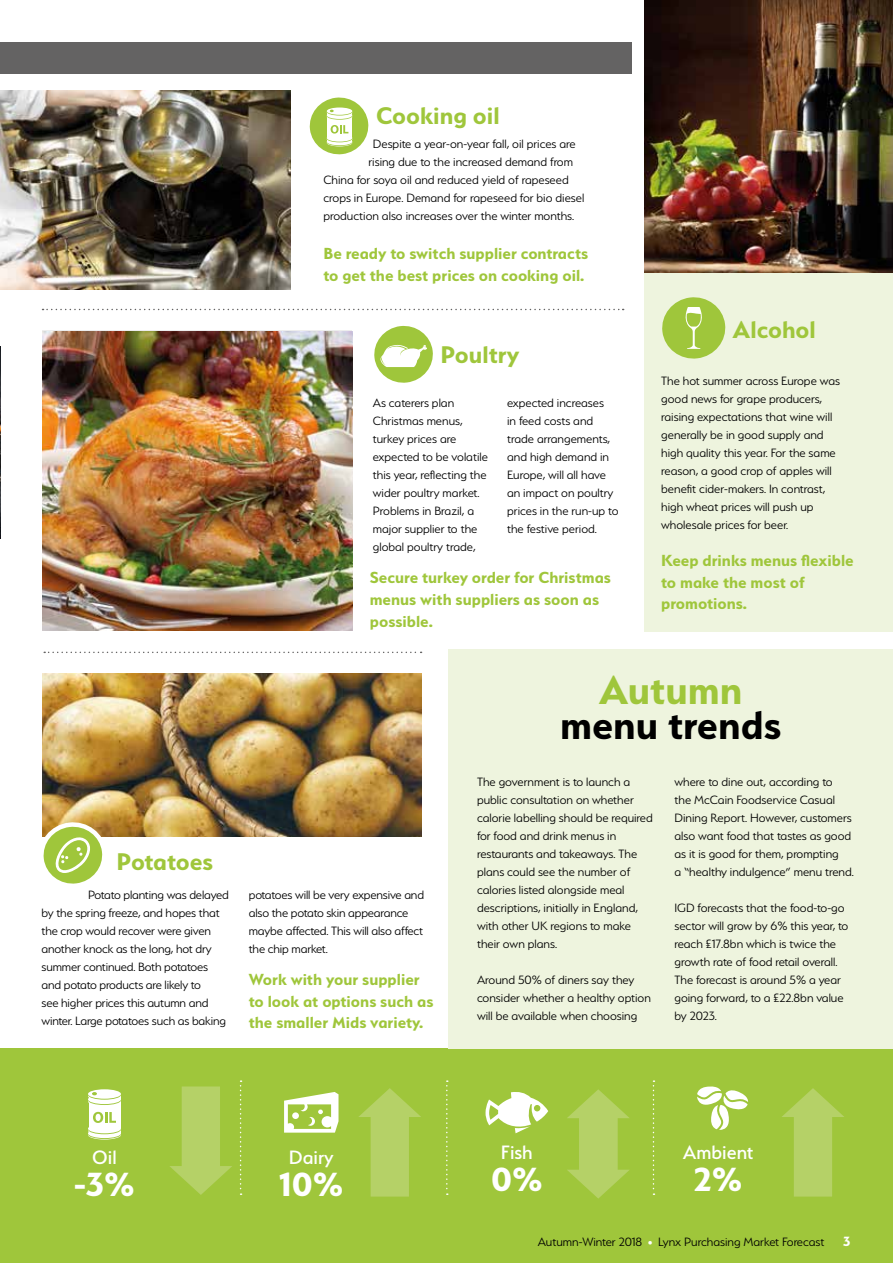
<style>
.page{position:relative;width:893px;height:1263px;background:#fff}
.page>*{position:absolute;margin:0;border:0;box-sizing:border-box;transform-origin:0 0}
.t1{font:700 44.85px "Serenity";color:#000}
.t2{font:700 44.85px "Serenity";color:#9fc63b}
.t3{font:700 37.5px "Serenity";color:#fff}
.t4{font:700 27px "Serenity";color:#9fc63b}
.t5{font:700 27px "Serenity";letter-spacing:-.02em;color:#9fc63b}
.t6{font:500 21.6px "Serenity";color:#fff}
.t7{font:700 18px/21.6px "Serenity";color:#9fc63b}
.t8{font:300 13.5px/18px "Serenity";color:#000}
.s1{font-size:10.5px;color:#fff}
.s2{font-weight:700;font-size:15px;color:#fff}
</style>
<div class="page">
<div style="left:0;top:1225px;width:893px;height:38px;background:#9fc63b"></div>
<img style="left:42px;top:673px;width:379px;height:163px">
<div style="left:644px;top:187px;width:249px;height:444px;background:#eef4de"></div>
<div style="left:0;top:1048px;width:893px;height:177px;background:#9fc63b"></div>
<div style="left:0;top:43px;width:631px;height:31px;background:#646363"></div>
<svg style="left:43px;top:309px;width:581px;height:1px"></svg>
<svg style="left:44px;top:652px;width:378px;height:1px"></svg>
<svg style="left:240px;top:1080px;width:2px;height:115px"></svg>
<svg style="left:446px;top:1080px;width:2px;height:115px"></svg>
<svg style="left:653px;top:1080px;width:1px;height:115px"></svg>
<svg style="left:284px;top:1092px;width:54px;height:40px"></svg>
<svg style="left:485px;top:1092px;width:63px;height:41px"></svg>
<svg style="left:359px;top:1088px;width:62px;height:108px"></svg>
<svg style="left:782px;top:1088px;width:62px;height:108px"></svg>
<svg style="left:170px;top:1086px;width:62px;height:109px"></svg>
<svg style="left:567px;top:1089px;width:62px;height:109px"></svg>
<svg style="left:697px;top:1086px;width:51px;height:44px"></svg>
<div style="left:89px;top:1094px;width:31px;height:40px;background:#fff"></div>
<svg style="left:88px;top:1097px;width:33px;height:9px"></svg>
<svg style="left:88px;top:1095px;width:33px;height:10px"></svg>
<div style="left:88px;top:1095px;width:33px;height:9px;background:#fff;border-radius:50%"></div>
<div style="left:88px;top:1130px;width:33px;height:9px;background:#d1e3a1;border-radius:50%"></div>
<svg style="left:88px;top:1129px;width:33px;height:10px"></svg>
<div style="left:88px;top:1129px;width:33px;height:9px;background:#fff;border-radius:50%"></div>
<svg style="left:88px;top:1126px;width:33px;height:9px"></svg>
<svg style="left:88px;top:1125px;width:33px;height:9px"></svg>
<div style="left:88px;top:1124px;width:33px;height:9px;background:#fff;border-radius:50%"></div>
<div style="left:88px;top:1091px;width:33px;height:10px;background:#fff;border-radius:50%"></div>
<svg style="left:88px;top:1090px;width:33px;height:10px"></svg>
<div style="left:88px;top:1089px;width:33px;height:10px;background:#fff;border-radius:50%"></div>
<svg style="left:92px;top:1092px;width:5px;height:3px"></svg>
<svg style="left:93px;top:1112px;width:23px;height:11px"></svg>
<img style="left:1px;top:90px;width:289px;height:199px">
<img style="left:43px;top:332px;width:309px;height:298px">
<img style="left:644px;top:0;width:249px;height:272px">
<div style="left:448px;top:649px;width:445px;height:399px;background:#eef4de"></div>
<img style="left:0;top:347px;width:1px;height:191px">
<svg style="left:42px;top:823px;width:64px;height:61px"></svg>
<svg style="left:374px;top:325px;width:59px;height:58px"></svg>
<svg style="left:309px;top:97px;width:60px;height:58px"></svg>
<svg style="left:662px;top:297px;width:64px;height:62px"></svg>
<h3 class="t4" style="left:376px;top:100px;width:125px">Cooking oil</h3>
<p class="t8" style="left:373px;top:135px;width:204px">Despite a year-on-year fall, oil prices are</p>
<p class="t8" style="left:368px;top:153px;width:206px">rising due to the increased demand from</p>
<p class="t8" style="left:323px;top:171px;width:247px">China for soya oil and reduced yield of rapeseed</p>
<p class="t8" style="left:323px;top:189px;width:262px">crops in Europe. Demand for rapeseed for bio diesel</p>
<p class="t8" style="left:323px;top:207px;width:252px">production also increases over the winter months.</p>
<h3 class="t7" style="left:323px;top:243px;width:266px">Be ready to switch supplier contracts to get the best prices on cooking oil.</h3>
<h3 class="t4" style="left:440px;top:339px;width:80px">Poultry</h3>
<p class="t8" style="left:373px;top:393px;width:117px">As caterers plan<br>Christmas menus, turkey prices are expected to be volatile this year, reflecting the wider poultry market.<br>Problems in Brazil, a major supplier to the global poultry trade,</p>
<p class="t8" style="left:507px;top:393px;width:113px">expected increases<br>in feed costs and trade arrangements, and high demand in<br>Europe, will all have an impact on poultry prices in the run-up to the festive period.</p>
<h3 class="t7" style="left:370px;top:567px;width:243px">Secure turkey order for Christmas menus with suppliers as soon as possible.</h3>
<h3 class="t4" style="left:733px;top:314px;width:85px">Alcohol</h3>
<p class="t8" style="left:661px;top:371px;width:180px">The hot summer across Europe was good news for grape producers, raising expectations that wine will generally be in good supply and high quality this year. For the same reason, a good crop of apples will benefit cider-makers. In contrast, high wheat prices will push up wholesale prices for beer.</p>
<h3 class="t7" style="left:661px;top:549px;width:194px">Keep drinks menus flexible to make the most of promotions.</h3>
<h3 class="t5" style="left:117px;top:847px;width:98px">Potatoes</h3>
<p class="t8" style="left:42px;top:885px;width:189px;text-indent:46px">Potato planting was delayed by the spring freeze, and hopes that the crop would recover were given another knock as the long, hot dry summer continued. Both potatoes and potato products are likely to<br>see higher prices this autumn and winter. Large potatoes such as baking</p>
<p class="t8" style="left:249px;top:885px;width:177px">potatoes will be very expensive and also the potato skin appearance maybe affected. This will also affect the chip market.</p>
<h3 class="t7" style="left:249px;top:968px;width:186px">Work with your supplier to look at options such as the smaller Mids variety.</h3>
<h1 class="t2" style="left:599px;top:665px;width:145px">Autumn</h1>
<h1 class="t1" style="left:560px;top:700px;width:223px">menu trends</h1>
<p class="t8" style="left:477px;top:772px;width:177px">The government is to launch a public consultation on whether calorie labelling should be required for food and drink menus in restaurants and takeaways. The plans could see the number of calories listed alongside meal descriptions, initially in England, with other UK regions to make their own plans.</p>
<p class="t8" style="left:477px;top:970px;width:175px">Around 50% of diners say they consider whether a healthy option will be available when choosing</p>
<p class="t8" style="left:674px;top:772px;width:181px">where to dine out, according to<br>the McCain Foodservice Casual<br>Dining Report. However, customers also want food that tastes as good as it is good for them, prompting<br>a “healthy indulgence” menu trend.</p>
<p class="t8" style="left:674px;top:898px;width:175px">IGD forecasts that the food-to-go sector will grow by 6% this year, to reach £17.8bn which is twice the growth rate of food retail overall.<br>The forecast is around 5% a year going forward, to a £22.8bn value by 2023.</p>
<h3 class="t6" style="left:92px;top:1145px;width:26px">Oil</h3>
<h2 class="t3" style="left:74px;top:1163px;width:62px">-3%</h2>
<h3 class="t6" style="left:289px;top:1145px;width:46px">Dairy</h3>
<h2 class="t3" style="left:279px;top:1163px;width:66px">10%</h2>
<h3 class="t6" style="left:501px;top:1141px;width:33px">Fish</h3>
<h2 class="t3" style="left:491px;top:1158px;width:53px">0%</h2>
<h3 class="t6" style="left:683px;top:1141px;width:72px">Ambient</h3>
<h2 class="t3" style="left:694px;top:1158px;width:50px">2%</h2>
<p class="t8" style="left:538px;top:1233px;width:314px">Autumn-Winter 2018 <span class="s1">•</span> Lynx Purchasing Market Forecast <span class="s2">3</span></p>
</div>
